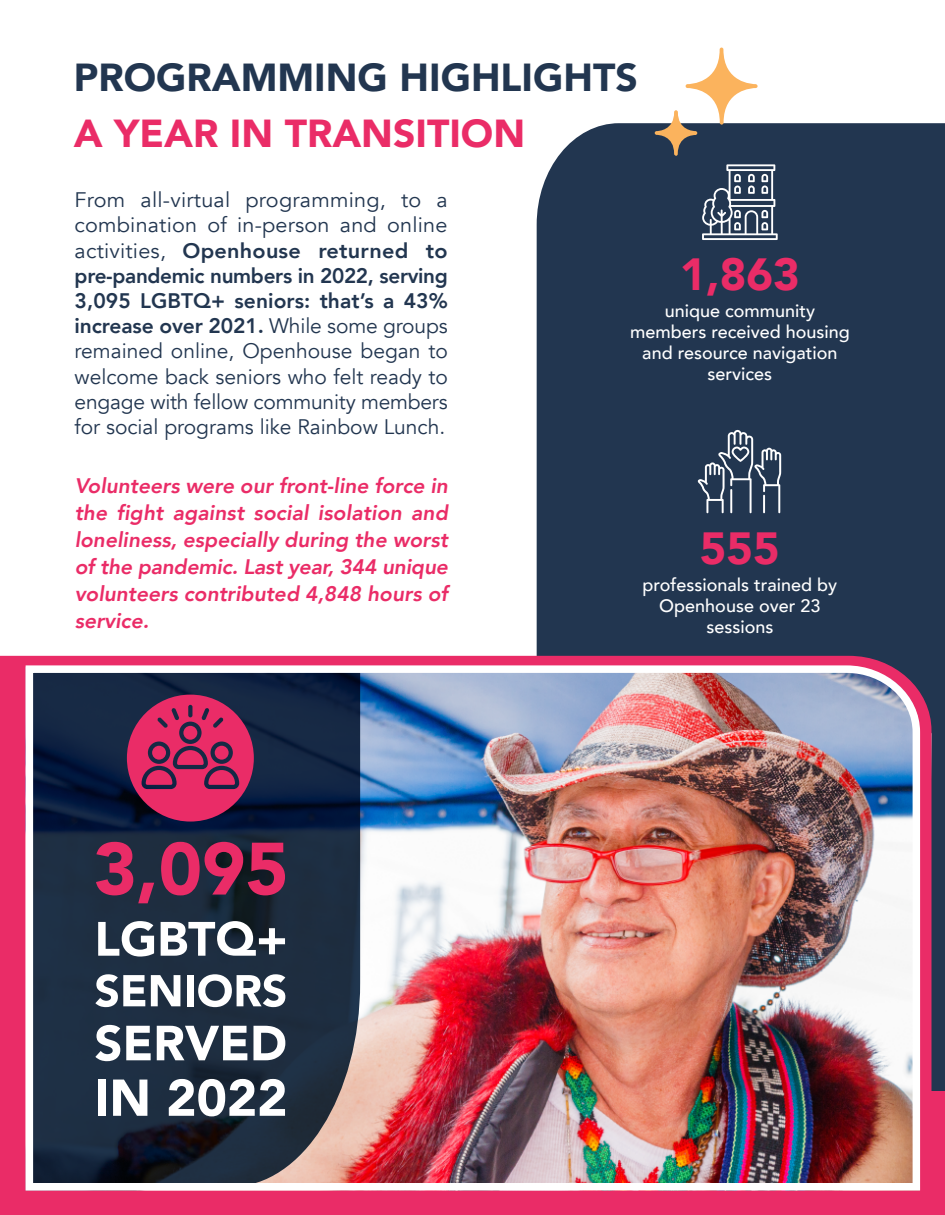
<style>
.page{position:relative;width:945px;height:1215px;background:#fff}
.page>*{position:absolute;margin:0;border:0;box-sizing:border-box;transform-origin:0 0}
.t1{font:900 45px "Avenir";color:#ea2c67}
.t2{font:900 39px "Avenir";color:#223650}
.t3{font:900 39px "Avenir";color:#ea2c67}
.t4{font:21px/25.2px "Avenir";color:#223650;text-align:justify}
.t5{font:italic 800 21px/27px "Avenir";color:#ea2c67;text-align:justify}
.t6{font:500 18px/21px "Avenir";color:#fff;text-align:center}
.s1{font-weight:800}
</style>
<div class="page">
<div style="left:537px;top:123px;width:408px;height:968px;background:#223650"></div>
<svg style="left:698px;top:430px;width:83px;height:83px;background:#4a5a6f"></svg>
<div style="left:932px;top:1091px;width:13px;height:124px;background:#ea2c67"></div>
<div style="left:0;top:656px;width:931px;height:559px;background:#ea2c67"></div>
<img style="left:22px;top:662px;width:902px;height:532px">
<svg style="left:655px;top:48px;width:103px;height:108px"></svg>
<svg style="left:702px;top:164px;width:76px;height:76px"></svg>
<h2 class="t2" style="left:74px;top:44px;width:565px">PROGRAMMING HIGHLIGHTS</h2>
<h2 class="t3" style="left:74px;top:100px;width:453px">A YEAR IN TRANSITION</h2>
<p class="t4" style="left:75px;top:188px;width:375px">From all-virtual programming, to a combination of in-person and online activities, <span class="s1">Openhouse returned to pre-pandemic numbers in 2022, serving 3,095 LGBTQ+ seniors: that’s a 43% increase over 2021.</span> While some groups remained online, Openhouse began to welcome back seniors who felt ready to engage with fellow community members for social programs like Rainbow Lunch.</p>
<p class="t5" style="left:75px;top:472px;width:375px">Volunteers were our front-line force in the fight against social isolation and loneliness, especially during the worst of the pandemic. Last year, 344 unique volunteers contributed 4,848 hours of service.</p>
<h1 class="t1" style="left:680px;top:236px;width:121px">1,863</h1>
<p class="t6" style="left:630px;top:299px;width:221px">unique community members received housing and resource navigation services</p>
<h1 class="t1" style="left:700px;top:510px;width:81px">555</h1>
<p class="t6" style="left:643px;top:573px;width:196px">professionals trained by<br>Openhouse over 23 sessions</p>
</div>
